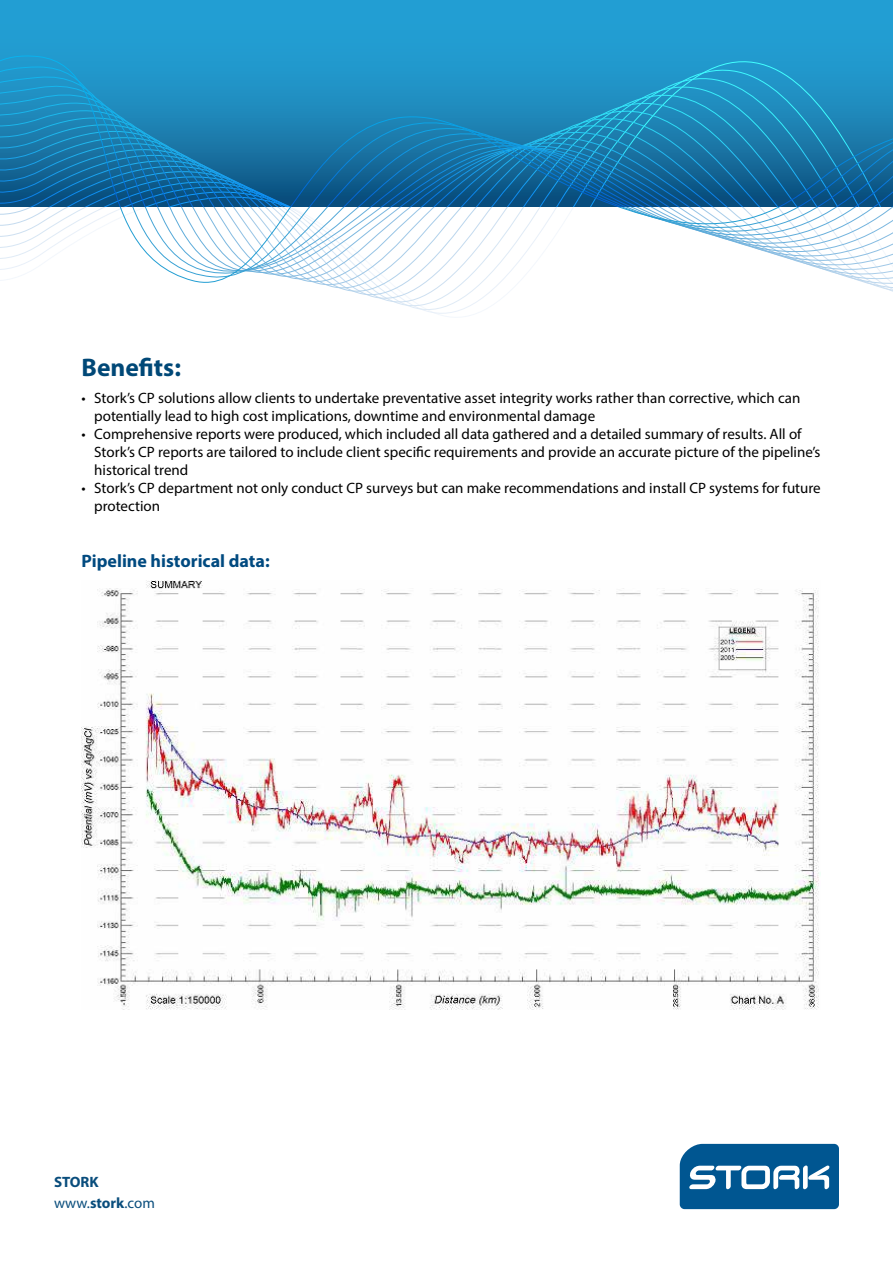
<style>
.page{position:relative;width:893px;height:1263px;background:#fff}
.page>*{position:absolute;margin:0;border:0;box-sizing:border-box;transform-origin:0 0}
.t1{font:700 25.5px "Myriad Pro";color:#004877}
.t2{font:700 18px "Myriad Pro";color:#004a80}
.t3{font:15px/18px "Myriad Pro";color:#000}
.t4{font:700 15px/21.6px "Myriad Pro";color:#094d7c}
.s1{font-weight:400}
</style>
<div class="page">
<svg style="left:680px;top:1144px;width:159px;height:65px"></svg>
<div style="left:0;top:0;width:893px;height:10px;background:#229ed3"></div>
<div style="left:0;top:10px;width:893px;height:11px;background:#229ed3"></div>
<div style="left:0;top:21px;width:893px;height:7px;background:#229ed2"></div>
<svg style="left:0;top:28px;width:893px;height:278px"></svg>
<img style="left:82px;top:580px;width:739px;height:430px">
<h1 class="t1" style="left:82px;top:351px;width:101px">Benefits:</h1>
<p class="t3" style="left:94px;top:389px;width:708px;text-indent:-13px">• Stork’s CP solutions allow clients to undertake preventative asset integrity works rather than corrective, which can potentially lead to high cost implications, downtime and environmental damage</p>
<p class="t3" style="left:94px;top:425px;width:728px;text-indent:-13px">• Comprehensive reports were produced, which included all data gathered and a detailed summary of results. All of<br>Stork’s CP reports are tailored to include client specific requirements and provide an accurate picture of the pipeline’s historical trend</p>
<p class="t3" style="left:94px;top:479px;width:728px;text-indent:-13px">• Stork’s CP department not only conduct CP surveys but can make recommendations and install CP systems for future protection</p>
<p class="t2" style="left:82px;top:550px;width:190px">Pipeline historical data:</p>
<p class="t4" style="left:54px;top:1170px;width:102px">STORK <span class="s1">www.</span>stork<span class="s1">.com</span></p>
</div>
